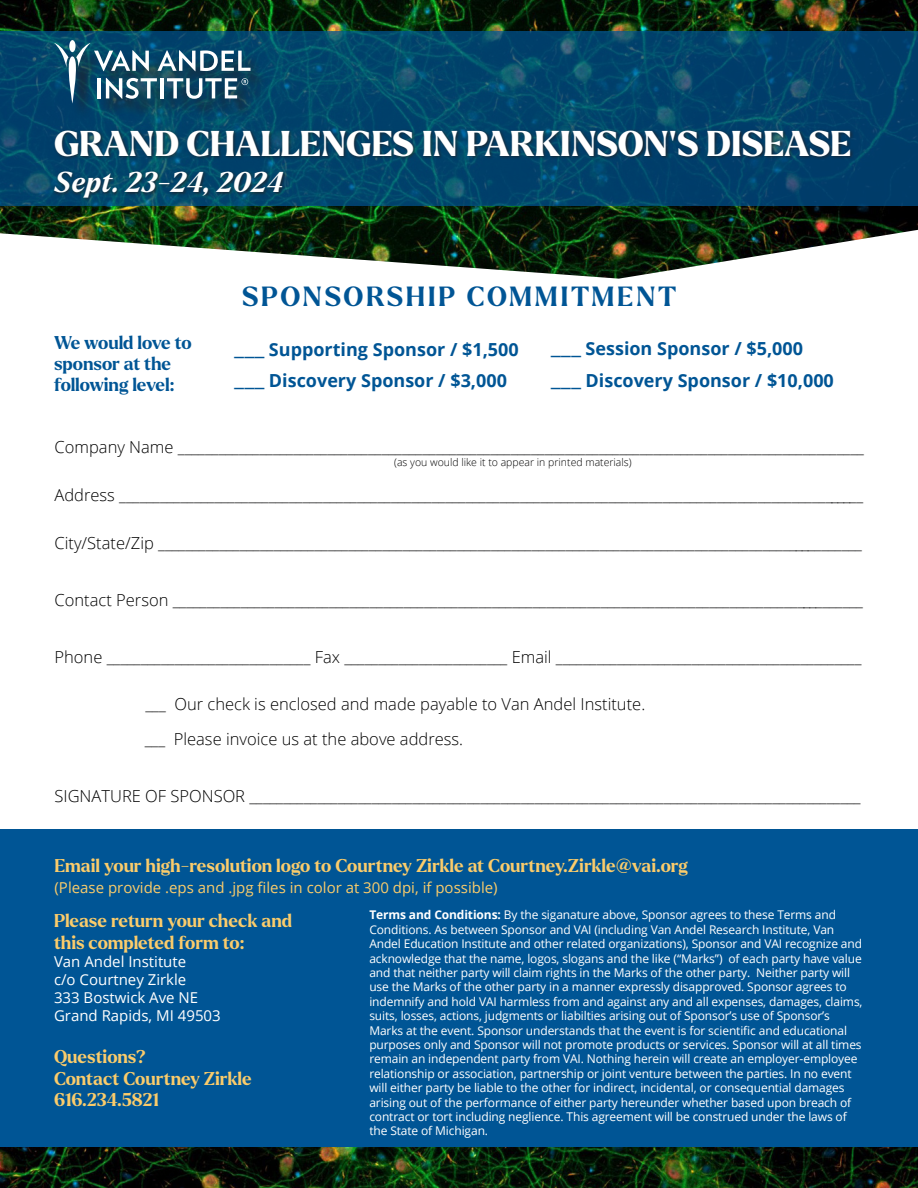
<style>
.page{position:relative;width:918px;height:1188px;background:#fff}
.page>*{position:absolute;margin:0;border:0;box-sizing:border-box;transform-origin:0 0}
.Body_Copy{font:800 34.8px "Larken";color:#fff}
.Body_Copy-2{font:italic 700 27.9px "Larken";letter-spacing:.02em;color:#fff}
.t1{font:700 27px "Larken";letter-spacing:.095em;color:#005595}
.t2{font:700 18px "Larken";color:#fbcc6b}
.t3{font:700 18px "Open Sans";color:#005595}
.t4{font:700 18px/21px "Larken";letter-spacing:-.005em;color:#005595}
.t5{font:300 16.5px "Open Sans";color:#000001}
.t6{font:15px/18px "Open Sans";color:#fff}
.t7{font:15px "Open Sans";color:#fbcc6b}
.t8{font:12px/14.4px "Open Sans";letter-spacing:-.01em;color:#fff}
.t9{font:300 10.5px "Open Sans";color:#000001}
.s1{font-family:"Industry";font-weight:500}
.s2{font-weight:700}
</style>
<div class="page">
<img style="left:0;top:0;width:918px;height:279px">
<svg style="left:0;top:31px;width:918px;height:175px;background:#03466c"></svg>
<div style="left:58px;top:43px;width:210px;height:77px;background:#231f20;opacity:.75"></div>
<svg style="left:69px;top:40px;width:7px;height:12px"></svg>
<svg style="left:54px;top:43px;width:197px;height:61px"></svg>
<div style="left:0;top:829px;width:918px;height:359px;background:#005595"></div>
<div style="left:53px;top:129px;width:801px;height:31px;background:#231f20;opacity:.75"></div>
<div style="left:52px;top:170px;width:235px;height:32px;background:#231f20;opacity:.75"></div>
<img style="left:0;top:1148px;width:918px;height:40px">
<p class="Body_Copy" style="left:54px;top:120px;width:799px">GRAND CHALLENGES IN PARKINSON’S DISEASE</p>
<p class="Body_Copy-2" style="left:55px;top:162px;width:230px">Sept. 23-24, 2024</p>
<p class="t4" style="left:54px;top:332px;width:139px">We would love to sponsor at the following level:</p>
<p class="t1" style="left:242px;top:279px;width:435px">SPONSORSHIP COMMITMENT</p>
<p class="t3" style="left:234px;top:337px;width:286px"><span class="s1">___</span> Supporting Sponsor / $1,500</p>
<p class="t3" style="left:234px;top:368px;width:274px"><span class="s1">___</span> Discovery Sponsor / $3,000</p>
<p class="t3" style="left:551px;top:336px;width:254px"><span class="s1">___</span> Session Sponsor / $5,000</p>
<p class="t3" style="left:551px;top:368px;width:285px"><span class="s1">___</span> Discovery Sponsor / $10,000</p>
<p class="t5" style="left:55px;top:436px;width:811px">Company Name _____________________________________________________________________________________________________</p>
<p class="t5" style="left:55px;top:484px;width:810px">Address ______________________________________________________________________________________________________________</p>
<p class="t5" style="left:55px;top:531px;width:809px">City/State/Zip ________________________________________________________________________________________________________</p>
<p class="t9" style="left:394px;top:455px;width:239px">(as you would like it to appear in printed materials)</p>
<p class="t5" style="left:55px;top:588px;width:810px">Contact Person ______________________________________________________________________________________________________</p>
<p class="t5" style="left:55px;top:645px;width:809px">Phone ______________________________ Fax ________________________ Email _____________________________________________</p>
<p class="t5" style="left:145px;top:693px;width:501px">___ Our check is enclosed and made payable to Van Andel Institute.</p>
<p class="t5" style="left:145px;top:728px;width:320px">___ Please invoice us at the above address.</p>
<p class="t5" style="left:55px;top:785px;width:808px">SIGNATURE OF SPONSOR __________________________________________________________________________________________</p>
<p class="t2" style="left:55px;top:853px;width:635px">Email your high-resolution logo to Courtney Zirkle at Courtney.Zirkle@vai.org</p>
<p class="t7" style="left:55px;top:878px;width:445px">(Please provide .eps and .jpg files in color at 300 dpi, if possible)</p>
<p class="t2" style="left:54px;top:909px;width:240px">Please return your check and</p>
<p class="t2" style="left:54px;top:930px;width:192px">this completed form to:</p>
<p class="t6" style="left:54px;top:952px;width:134px">Van Andel Institute</p>
<p class="t6" style="left:54px;top:970px;width:146px">c/o Courtney Zirkle<br>333 Bostwick Ave NE</p>
<p class="t6" style="left:54px;top:1006px;width:168px">Grand Rapids, MI 49503</p>
<p class="t2" style="left:54px;top:1045px;width:94px">Questions?</p>
<p class="t2" style="left:54px;top:1067px;width:199px">Contact Courtney Zirkle</p>
<p class="t2" style="left:54px;top:1088px;width:106px">616.234.5821</p>
<p class="t8" style="left:369px;top:907px;width:495px"><span class="s2">Terms and Conditions:</span> By the siganature above, Sponsor agrees to these Terms and Conditions. As between Sponsor and VAI (including Van Andel Research Institute, Van Andel Education Institute and other related organizations), Sponsor and VAI recognize and acknowledge that the name, logos, slogans and the like (“Marks”) of each party have value and that neither party will claim rights in the Marks of the other party. Neither party will use the Marks of the other party in a manner expressly disapproved. Sponsor agrees to indemnify and hold VAI harmless from and against any and all expenses, damages, claims, suits, losses, actions, judgments or liabilties arising out of Sponsor’s use of Sponsor’s Marks at the event. Sponsor understands that the event is for scientific and educational purposes only and Sponsor will not promote products or services. Sponsor will at all times remain an independent party from VAI. Nothing herein will create an employer-employee relationship or association, partnership or joint venture between the parties. In no event will either party be liable to the other for indirect, incidental, or consequential damages arising out of the performance of either party hereunder whether based upon breach of contract or tort including neglience. This agreement will be construed under the laws of the State of Michigan.</p>
</div>
